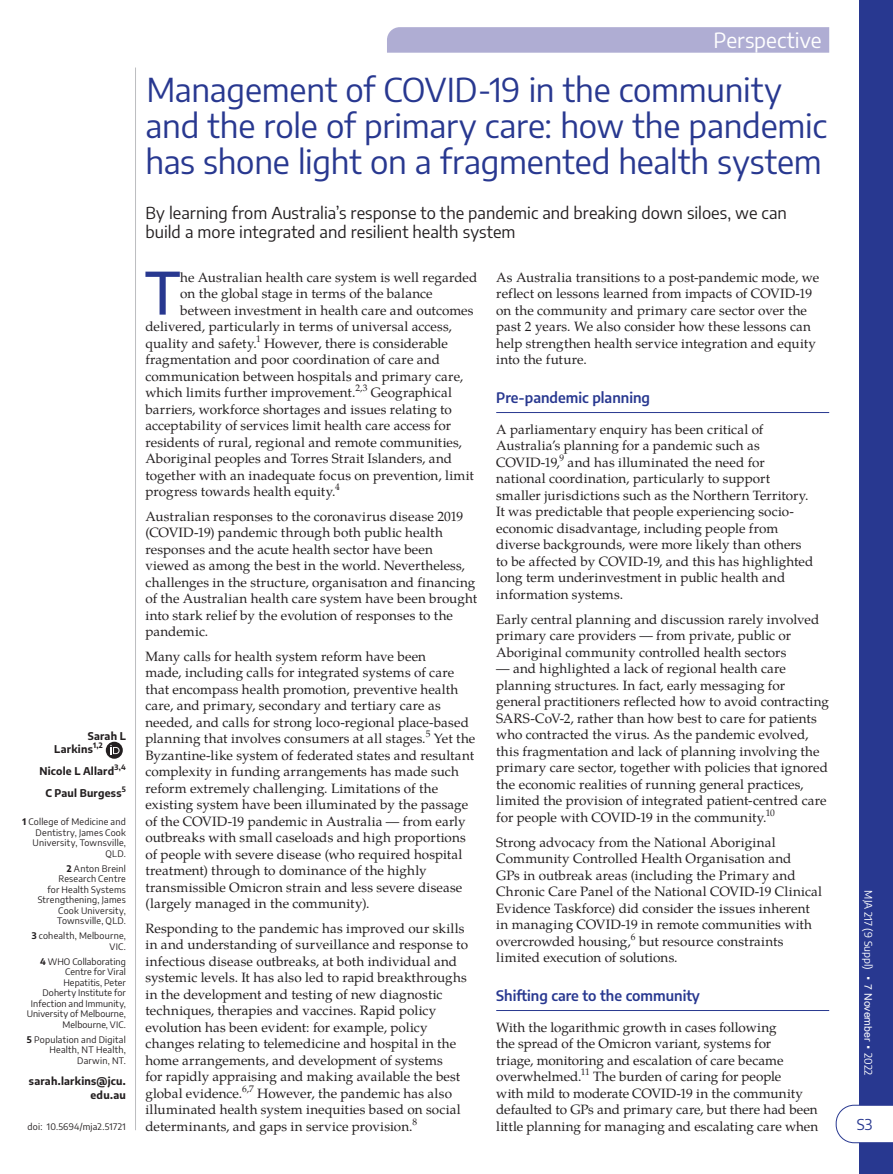
<style>
.page{position:relative;width:893px;height:1174px;background:#fff}
.page>*{position:absolute;margin:0;border:0;box-sizing:border-box;transform-origin:0 0}
.t1{font:500 58.05px "Encode Sans";color:#283890}
.t2{font:33px/36px "Encode Sans";letter-spacing:-.005em;color:#283890}
.t3{font:21px "Encode Sans";color:#fff}
.t4{font:16.5px/19.5px "Encode Sans";color:#231f20}
.t5{font:15px "Encode Sans";color:#283890}
.t6{font:600 14.25px "Encode Sans";color:#283890}
.t7{font:13.5px/16.5px "Te X Gyre Pagella";letter-spacing:.005em;color:#231f20}
.t8{font:700 10.5px/13.5px "Encode Sans";letter-spacing:.02em;color:#231f20;text-align:right}
.t9{font:10.5px "Encode Sans";color:#fff}
.t10{font:9px/10.5px "Encode Sans";letter-spacing:.02em;color:#231f20;text-align:right}
.t11{font:700 7.35px "Encode Sans";color:#231f20}
.s1{font-weight:700}
</style>
<div class="page">
<div style="left:859px;top:0;width:34px;height:1174px;background:#283890"></div>
<div style="left:836px;top:1105px;width:57px;height:37px;background:#fff"></div>
<svg style="left:387px;top:27px;width:442px;height:26px;background:#b0aed3"></svg>
<hr style="left:496px;top:412px;width:333px;height:1px;background:#283890">
<hr style="left:496px;top:1010px;width:333px;height:1px;background:#283890">
<svg style="left:106px;top:741px;width:17px;height:17px"></svg>
<svg style="left:110px;top:745px;width:10px;height:9px"></svg>
<hr style="left:135px;top:68px;width:1px;height:1062px;background:#bcbdc0">
<p class="t8" style="left:54px;top:728px;width:73px;text-align:left;text-indent:33px">Sarah L<br>Larkins</p>
<p class="t11" style="left:93px;top:741px;width:11px">1,2</p>
<p class="t8" style="left:39px;top:759px;width:88px;line-height:21.8px;text-align:center">Nicole L Allard <sup>3,4<br></sup>C Paul Burgess <sup>5</sup></p>
<p class="t10" style="left:22px;top:816px;width:105px"><span class="s1">1</span> College of Medicine and<br>Dentistry , James Cook<br>University , Townsville ,<br>QLD .</p>
<p class="t10" style="left:38px;top:862px;width:90px"><span class="s1">2</span> Anton Breinl<br>Research Centre<br>for Health Systems<br>Strengthening , James<br>Cook University ,<br>Townsville , QLD .</p>
<p class="t10" style="left:32px;top:930px;width:96px"><span class="s1">3</span> cohealth , Melbourne ,<br>VIC .</p>
<p class="t10" style="left:27px;top:955px;width:101px"><span class="s1">4</span> WHO Collaborating<br>Centre for Viral<br>Hepatitis , Peter<br>Doherty Institute for<br>Infection and Immunity,<br>University of Melbourne ,<br>Melbourne , VIC .</p>
<p class="t10" style="left:27px;top:1033px;width:100px"><span class="s1">5</span> Population and Digital<br>Health, NT Health ,<br>Darwin , NT .</p>
<p class="t8" style="left:29px;top:1074px;width:98px">sarah.larkins@jcu. edu.au</p>
<p class="t10" style="left:28px;top:1121px;width:100px">doi: 10.5694/mja2.51721</p>
<h3 class="t3" style="left:714px;top:26px;width:109px">Perspective</h3>
<h2 class="t2" style="left:145px;top:70px;width:683px">Management of COVID - 19 in the community and the role of primary care: how the pandemic has shone light on a fragmented health system</h2>
<p class="t4" style="left:145px;top:202px;width:643px">By learning from Australia’s response to the pandemic and breaking down siloes, we can build a more integrated and resilient health system</p>
<h1 class="t1" style="left:145px;top:255px;width:37px">T</h1>
<p class="t7" style="left:180px;top:270px;width:299px">he Australian health care system is well regarded</p>
<p class="t7" style="left:496px;top:270px;width:324px">As Australia transitions to a post- pandemic mode, we reflect on lessons learned from impacts of COVID- 19 on the community and primary care sector over the past 2 years. We also consider how these lessons can help strengthen health service integration and equity into the future.</p>
<p class="t6" style="left:496px;top:388px;width:155px">Pre- pandemic planning</p>
<p class="t7" style="left:496px;top:422px;width:319px">A parliamentary enquiry has been critical of Australia’s planning for a pandemic such as<br>COVID- 19, <sup>9</sup> and has illuminated the need for national coordination, particularly to support smaller jurisdictions such as the Northern Territory.<br>It was predictable that people experiencing socio&shy;economic disadvantage, including people from diverse backgrounds, were more likely than others to be affected by COVID- 19, and this has highlighted long term underinvestment in public health and information systems.</p>
<p class="t7" style="left:496px;top:612px;width:325px">Early central planning and discussion rarely involved primary care providers — from private, public or<br>Aboriginal community controlled health sectors</p>
<p class="t7" style="left:496px;top:662px;width:334px">— and highlighted a lack of regional health care planning structures. In fact, early messaging for general practitioners reflected how to avoid contracting SARS- CoV- 2, rather than how best to care for patients who contracted the virus. As the pandemic evolved, this fragmentation and lack of planning involving the primary care sector, together with policies that ignored the economic realities of running general practices, limited the provision of integrated patient- centred care for people with COVID- 19 in the community. <sup>10</sup></p>
<p class="t7" style="left:496px;top:835px;width:327px">Strong advocacy from the National Aboriginal Community Controlled Health Organisation and<br>GPs in outbreak areas (including the Primary and Chronic Care Panel of the National COVID- 19 Clinical Evidence Taskforce) did consider the issues inherent in managing COVID- 19 in remote communities with overcrowded housing, <sup>6</sup> but resource constraints limited execution of solutions.</p>
<p class="t6" style="left:496px;top:986px;width:205px">Shifting care to the community</p>
<p class="t7" style="left:496px;top:1020px;width:324px">With the logarithmic growth in cases following<br>the spread of the Omicron variant, systems for<br>triage, monitoring and escalation of care became overwhelmed. <sup>11</sup> The burden of caring for people<br>with mild to moderate COVID- 19 in the community defaulted to GPs and primary care, but there had been little planning for managing and escalating care when</p>
<p class="t7" style="left:180px;top:287px;width:254px">on the global stage in terms of the balance</p>
<p class="t7" style="left:180px;top:303px;width:295px">between investment in health care and outcomes</p>
<p class="t7" style="left:145px;top:320px;width:308px">delivered, particularly in terms of universal access,</p>
<p class="t7" style="left:145px;top:336px;width:304px">quality and safety. <sup>1</sup> However, there is considerable</p>
<p class="t7" style="left:145px;top:353px;width:296px">fragmentation and poor coordination of care and</p>
<p class="t7" style="left:145px;top:369px;width:319px">communication between hospitals and primary care,</p>
<p class="t7" style="left:145px;top:386px;width:308px">which limits further improvement. <sup>2,3</sup> Geographical</p>
<p class="t7" style="left:145px;top:402px;width:308px">barriers, workforce shortages and issues relating to</p>
<p class="t7" style="left:145px;top:419px;width:307px">acceptability of services limit health care access for</p>
<p class="t7" style="left:145px;top:435px;width:318px">residents of rural, regional and remote communities,</p>
<p class="t7" style="left:145px;top:452px;width:308px">Aboriginal peoples and Torres Strait Islanders, and</p>
<p class="t7" style="left:145px;top:468px;width:330px">together with an inadequate focus on prevention, limit</p>
<p class="t7" style="left:145px;top:485px;width:196px">progress towards health equity. <sup>4</sup></p>
<p class="t7" style="left:145px;top:509px;width:333px">Australian responses to the coronavirus disease 2019 (COVID- 19) pandemic through both public health responses and the acute health sector have been viewed as among the best in the world. Nevertheless, challenges in the structure, organisation and financing of the Australian health care system have been brought into stark relief by the evolution of responses to the pandemic.</p>
<p class="t7" style="left:145px;top:649px;width:331px">Many calls for health system reform have been<br>made, including calls for integrated systems of care that encompass health promotion, preventive health care, and primary, secondary and tertiary care as needed, and calls for strong loco- regional place- based planning that involves consumers at all stages. <sup>5</sup> Yet the Byzantine- like system of federated states and resultant complexity in funding arrangements has made such reform extremely challenging. Limitations of the existing system have been illuminated by the passage of the COVID- 19 pandemic in Australia — from early outbreaks with small caseloads and high proportions of people with severe disease (who required hospital treatment) through to dominance of the highly transmissible Omicron strain and less severe disease (largely managed in the community).</p>
<p class="t7" style="left:145px;top:921px;width:324px">Responding to the pandemic has improved our skills in and understanding of surveillance and response to infectious disease outbreaks, at both individual and systemic levels. It has also led to rapid breakthroughs in the development and testing of new diagnostic techniques, therapies and vaccines. Rapid policy evolution has been evident: for example, policy changes relating to telemedicine and hospital in the home arrangements, and development of systems<br>for rapidly appraising and making available the best global evidence. <sup>6,7</sup> However, the pandemic has also illuminated health system inequities based on social determinants, and gaps in service provision. <sup>8</sup></p>
<p class="t9" style="left:875px;top:890px;width:81px;rotate:90deg">MJA 217 (9 Suppl)</p>
<p class="t9" style="left:875px;top:1053px;width:24px;rotate:90deg">2022</p>
<p class="t5" style="left:857px;top:1114px;width:17px">S3</p>
</div>
